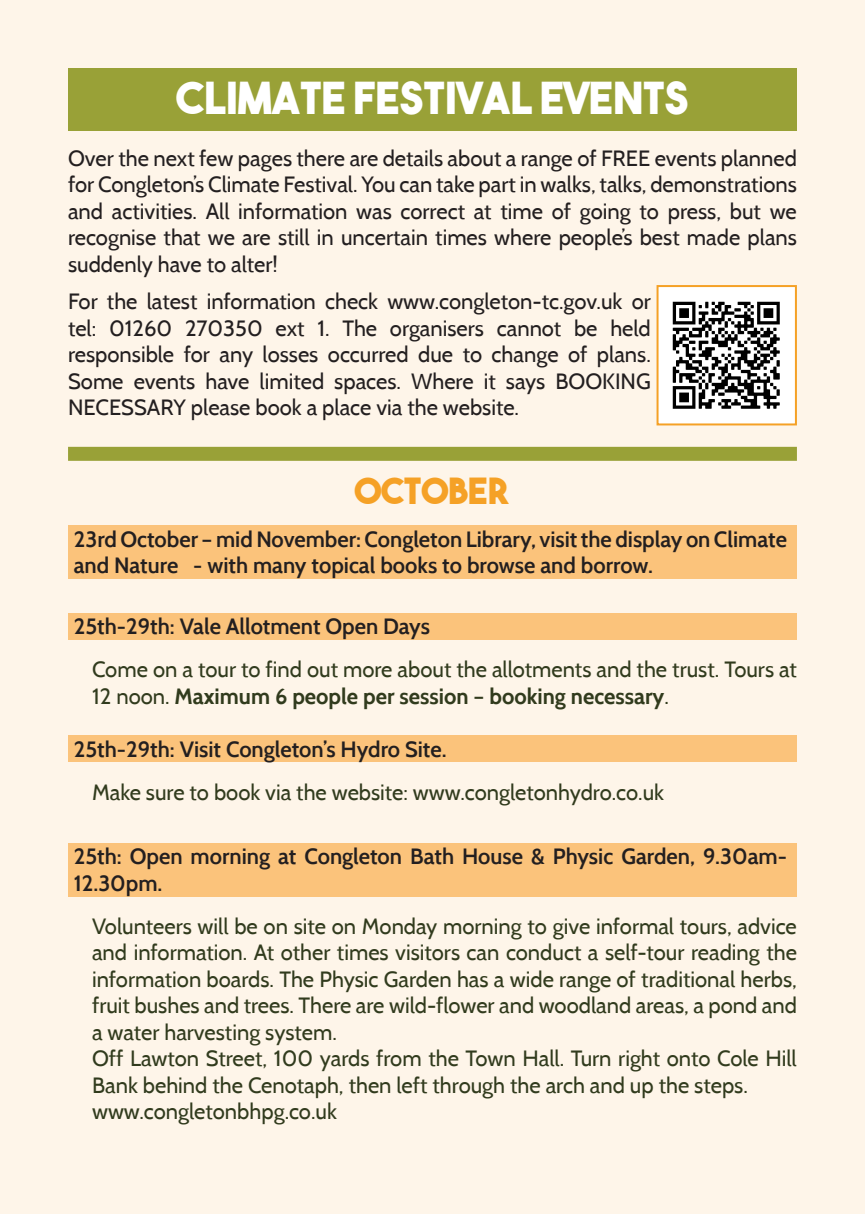
<style>
.page{position:relative;width:865px;height:1214px;background:#fff}
.page>*{position:absolute;margin:0;border:0;box-sizing:border-box;transform-origin:0 0}
.Green_Header{font:44px "The Bold Font";color:#fff}
._11pt_Cabin_Just{font:36px "The Bold Font";color:#f5a126}
.Indent_para{font:22px/26.4px "Cabin";color:#313b1d}
._11pt_Cabin_Just-2{font:22px/26.4px "Cabin";color:#231f20;text-align:justify}
.Bold_heads_12pt{font:600 22px/26.4px "Cabin";color:#231f20}
._11pt_Cabin_Just-3{font:22px "Cabin";color:#313b1d}
.s1{font-weight:700}
</style>
<div class="page">
<div style="left:0;top:0;width:865px;height:1213px;background:#fef5e9"></div>
<div style="left:68px;top:68px;width:729px;height:62px;background:#99a137"></div>
<div style="left:68px;top:525px;width:729px;height:54px;background:#fbc37b"></div>
<div style="left:68px;top:612px;width:729px;height:27px;background:#fbc37b"></div>
<div style="left:68px;top:735px;width:729px;height:27px;background:#fbc37b"></div>
<div style="left:68px;top:842px;width:729px;height:54px;background:#fbc37b"></div>
<div style="left:68px;top:447px;width:729px;height:14px;background:#99a137"></div>
<img style="left:659px;top:288px;width:135px;height:134px">
<div style="left:656px;top:285px;width:141px;height:140px;border:2px solid #f5a126"></div>
<p class="Green_Header" style="left:176px;top:70px;width:513px">CLIMATE FESTIVAL EVENTS</p>
<p class="_11pt_Cabin_Just-2" style="left:68px;top:145px;width:730px">Over the next few pages there are details about a range of FREE events planned for Congleton’s Climate Festival. You can take part in walks, talks, demonstrations and activities. All information was correct at time of going to press, but we recognise that we are still in uncertain times where people’s best made plans suddenly have to alter!</p>
<p class="_11pt_Cabin_Just-2" style="left:68px;top:288px;width:584px">For the latest information check www.congleton-tc.gov.uk or tel: 01260 270350 ext 1. The organisers cannot be held responsible for any losses occurred due to change of plans.<br>Some events have limited spaces. Where it says BOOKING NECESSARY please book a place via the website.</p>
<p class="_11pt_Cabin_Just" style="left:355px;top:467px;width:157px">OCTOBER</p>
<p class="Bold_heads_12pt" style="left:74px;top:526px;width:714px">23rd October – mid November: Congleton Library, visit the display on Climate and Nature - with many topical books to browse and borrow.</p>
<p class="Bold_heads_12pt" style="left:74px;top:613px;width:358px">25th-29th: Vale Allotment Open Days</p>
<p class="Indent_para" style="left:92px;top:656px;width:706px">Come on a tour to find out more about the allotments and the trust. Tours at<br>12 noon. <span class="s1">Maximum 6 people per session – booking necessary</span>.</p>
<p class="Bold_heads_12pt" style="left:74px;top:735px;width:374px">25th-29th: Visit Congleton’s Hydro Site.</p>
<p class="_11pt_Cabin_Just-3" style="left:92px;top:778px;width:573px">Make sure to book via the website: www.congletonhydro.co.uk</p>
<p class="Bold_heads_12pt" style="left:74px;top:843px;width:714px">25th: Open morning at Congleton Bath House &amp; Physic Garden, 9.30am-<br>12.30pm.</p>
<p class="Indent_para" style="left:92px;top:912px;width:706px;text-align:justify">Volunteers will be on site on Monday morning to give informal tours, advice and information. At other times visitors can conduct a self-tour reading the information boards. The Physic Garden has a wide range of traditional herbs, fruit bushes and trees. There are wild-flower and woodland areas, a pond and a water harvesting system.</p>
<p class="Indent_para" style="left:92px;top:1044px;width:706px">Off Lawton Street, 100 yards from the Town Hall. Turn right onto Cole Hill<br>Bank behind the Cenotaph, then left through the arch and up the steps.</p>
<p class="Indent_para" style="left:92px;top:1097px;width:246px">www.congletonbhpg.co.uk</p>
</div>
